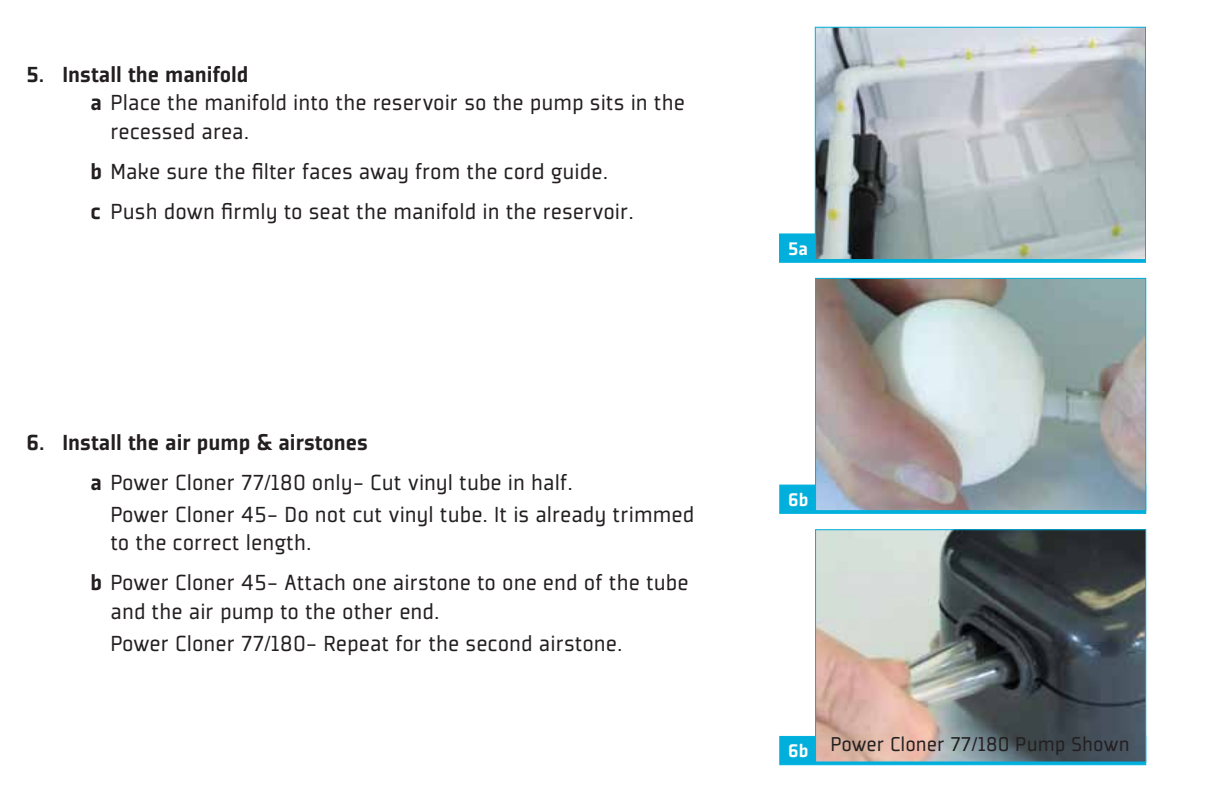
<style>
.page{position:relative;width:1224px;height:792px;background:#fff}
.page>*{position:absolute;margin:0;border:0;box-sizing:border-box;transform-origin:0 0}
.t1{font:24px/40px "Plexes Pro";color:#231f20}
.t2{font:900 24px "Plexes Pro";color:#231f20}
.t3{font:22px "Plexes Pro";color:#231f20}
.t4{font:900 20px "Plexes Pro";color:#fff}
.s1{font-weight:900}
</style>
<div class="page">
<div style="left:779px;top:234px;width:367px;height:29px;background:#00afdb;border:1px solid #00b1dd"></div>
<img style="left:817px;top:29px;width:327px;height:229px">
<div style="left:815px;top:27px;width:331px;height:233px;border:1px solid #00afdb"></div>
<div style="left:780px;top:485px;width:366px;height:29px;background:#00afdb;border:1px solid #00b1dd"></div>
<div style="left:780px;top:736px;width:366px;height:29px;background:#00afdb;border:1px solid #00b1dd"></div>
<img style="left:817px;top:531px;width:327px;height:229px">
<div style="left:815px;top:529px;width:331px;height:233px;border:1px solid #00afdb"></div>
<img style="left:817px;top:280px;width:327px;height:229px">
<div style="left:815px;top:278px;width:331px;height:233px;border:1px solid #00afdb"></div>
<p class="t2" style="left:26px;top:59px;width:224px">5. Install the manifold</p>
<p class="t1" style="left:91px;top:83px;width:596px"><span class="s1">a</span> Place the manifold into the reservoir so the pump sits in the</p>
<p class="t1" style="left:110px;top:112px;width:140px">recessed area.</p>
<p class="t1" style="left:91px;top:152px;width:545px"><span class="s1">b</span> Make sure the filter faces away from the cord guide.<br><span class="s1">c</span> Push down firmly to seat the manifold in the reservoir.</p>
<p class="t1" style="left:91px;top:422px;width:484px;text-indent:-64px"><span class="s1">6. Install the air pump &amp; airstones<br>a</span> Power Cloner 77/180 only- Cut vinyl tube in half.</p>
<p class="t1" style="left:110px;top:500px;width:586px;line-height:28.8px">Power Cloner 45- Do not cut vinyl tube. It is already trimmed to the correct length.</p>
<p class="t1" style="left:110px;top:569px;width:580px;line-height:28.8px;text-indent:-20px"><span class="s1">b</span> Power Cloner 45- Attach one airstone to one end of the tube and the air pump to the other end.</p>
<p class="t1" style="left:110px;top:624px;width:514px">Power Cloner 77/180- Repeat for the second airstone.</p>
<p class="t4" style="left:788px;top:236px;width:22px">5a</p>
<p class="t4" style="left:788px;top:487px;width:22px">6b</p>
<p class="t3" style="left:788px;top:731px;width:343px"><sub>6b</sub> Power Cloner 77/180 Pump Shown</p>
</div>
